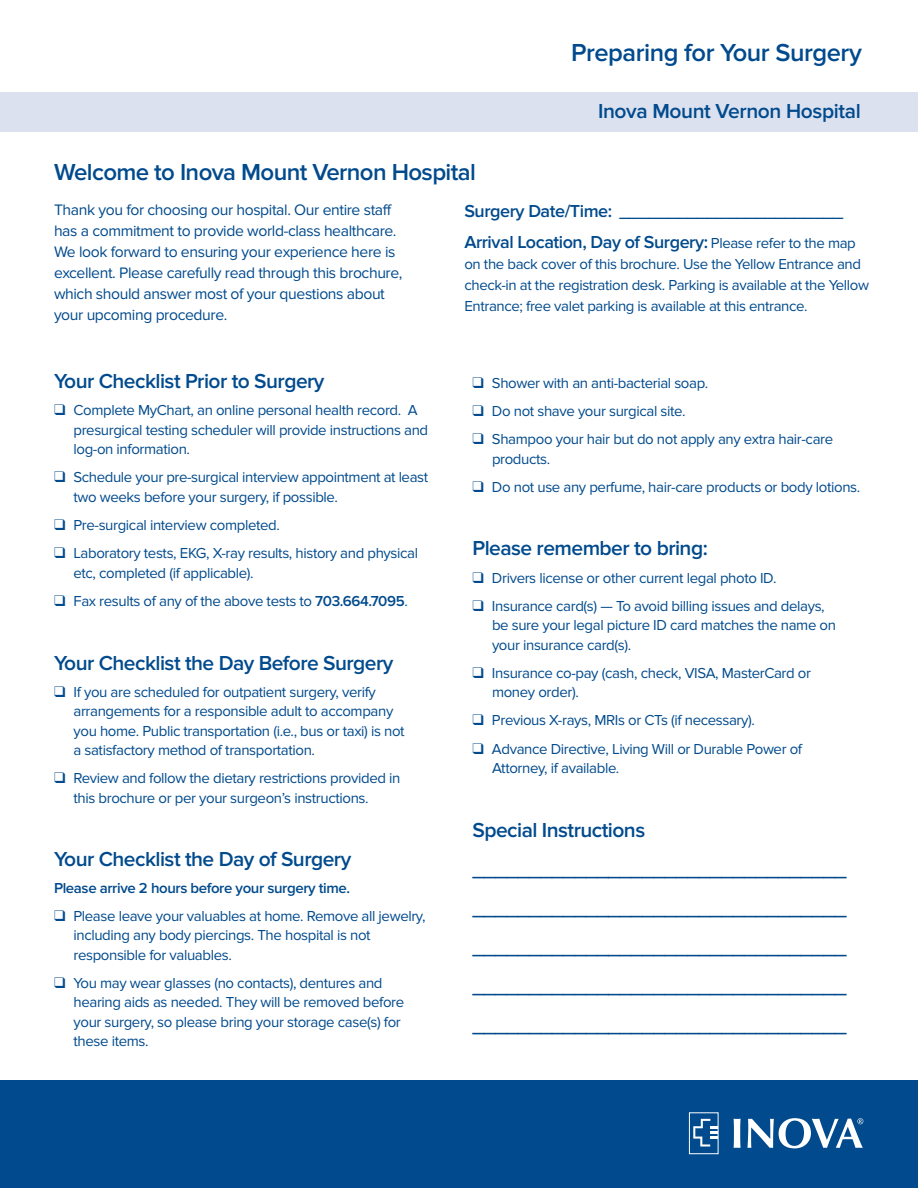
<style>
.page{position:relative;width:918px;height:1188px;background:#fff}
.page>*{position:absolute;margin:0;border:0;box-sizing:border-box;transform-origin:0 0}
.t1{font:600 25.5px "Proxima Nova";letter-spacing:-.02em;color:#004a8d}
.G29575_COPY{font:600 24px "Proxima Nova";letter-spacing:-.025em;color:#004a8d}
.G29575_COPY-2{font:600 21px "Proxima Nova";letter-spacing:-.025em;color:#004a8d}
.G29575_COPY-3{font:600 18px "Proxima Nova";letter-spacing:-.025em;color:#004a8d}
.G29575_COPY-4{font:15.75px/21px "Proxima Nova";letter-spacing:-.025em;color:#004a8d}
.G29575_COPY-5{font:15px/19.5px "Proxima Nova";letter-spacing:-.025em;color:#004a8d}
.G29575_COPY-6{font:600 15px "Proxima Nova";letter-spacing:-.025em;color:#004a8d}
.s1{font-weight:400;font-size:15px}
.s2{font-weight:600}
</style>
<div class="page">
<div style="left:0;top:1080px;width:918px;height:108px;background:#004a8d"></div>
<div style="left:689px;top:1112px;width:30px;height:42px;border:1px solid #fff"></div>
<svg style="left:693px;top:1119px;width:25px;height:28px"></svg>
<svg style="left:734px;top:1119px;width:7px;height:29px"></svg>
<svg style="left:747px;top:1118px;width:116px;height:30px"></svg>
<div style="left:0;top:92px;width:918px;height:40px;background:#dce1ef"></div>
<p class="G29575_COPY" style="left:54px;top:158px;width:423px">Welcome to Inova Mount Vernon Hospital</p>
<p class="t1" style="left:571px;top:37px;width:292px">Preparing for Your Surgery</p>
<p class="G29575_COPY-2" style="left:598px;top:99px;width:264px">Inova Mount Vernon Hospital</p>
<p class="G29575_COPY-4" style="left:54px;top:200px;width:350px">Thank you for choosing our hospital. Our entire staff has a commitment to provide world-class healthcare.<br>We look forward to ensuring your experience here is excellent. Please carefully read through this brochure, which should answer most of your questions about your upcoming procedure.</p>
<p class="G29575_COPY-3" style="left:464px;top:201px;width:380px">Surgery Date/Time: _______________________</p>
<p class="G29575_COPY-3" style="left:464px;top:232px;width:393px">Arrival Location, Day of Surgery: <span class="s1">Please refer to the map</span></p>
<p class="G29575_COPY-5" style="left:464px;top:254px;width:406px;line-height:21px">on the back cover of this brochure. Use the Yellow Entrance and check-in at the registration desk. Parking is available at the Yellow<br>Entrance; free valet parking is available at this entrance.</p>
<p class="G29575_COPY-2" style="left:54px;top:369px;width:272px">Your Checklist Prior to Surgery</p>
<p class="G29575_COPY-5" style="left:74px;top:401px;width:356px;text-indent:-20px">❑ Complete MyChart, an online personal health record. A presurgical testing scheduler will provide instructions and log-on information.</p>
<p class="G29575_COPY-5" style="left:74px;top:468px;width:356px;text-indent:-20px">❑ Schedule your pre-surgical interview appointment at least two weeks before your surgery, if possible.</p>
<p class="G29575_COPY-5" style="left:54px;top:515px;width:227px">❑ Pre-surgical interview completed.</p>
<p class="G29575_COPY-5" style="left:74px;top:544px;width:346px;text-indent:-20px">❑ Laboratory tests, EKG, X-ray results, history and physical etc, completed (if applicable).</p>
<p class="G29575_COPY-5" style="left:54px;top:591px;width:355px">❑ Fax results of any of the above tests to <span class="s2">703.664.7095</span>.</p>
<p class="G29575_COPY-2" style="left:54px;top:650px;width:341px">Your Checklist the Day Before Surgery</p>
<p class="G29575_COPY-5" style="left:74px;top:682px;width:333px;text-indent:-20px">❑ If you are scheduled for outpatient surgery, verify arrangements for a responsible adult to accompany you home. Public transportation (i.e., bus or taxi) is not a satisfactory method of transportation.</p>
<p class="G29575_COPY-5" style="left:74px;top:769px;width:328px;text-indent:-20px">❑ Review and follow the dietary restrictions provided in this brochure or per your surgeon’s instructions.</p>
<p class="G29575_COPY-2" style="left:54px;top:847px;width:299px">Your Checklist the Day of Surgery</p>
<p class="G29575_COPY-6" style="left:54px;top:880px;width:298px">Please arrive 2 hours before your surgery time.</p>
<p class="G29575_COPY-5" style="left:74px;top:906px;width:354px;text-indent:-20px">❑ Please leave your valuables at home. Remove all jewelry, including any body piercings. The hospital is not responsible for valuables.</p>
<p class="G29575_COPY-5" style="left:74px;top:973px;width:332px;text-indent:-20px">❑ You may wear glasses (no contacts), dentures and hearing aids as needed. They will be removed before your surgery, so please bring your storage case(s) for these items.</p>
<p class="G29575_COPY-5" style="left:472px;top:373px;width:237px">❑ Shower with an anti-bacterial soap.</p>
<p class="G29575_COPY-5" style="left:472px;top:401px;width:215px">❑ Do not shave your surgical site.</p>
<p class="G29575_COPY-5" style="left:492px;top:430px;width:343px;text-indent:-20px">❑ Shampoo your hair but do not apply any extra hair-care products.</p>
<p class="G29575_COPY-5" style="left:472px;top:477px;width:389px">❑ Do not use any perfume, hair-care products or body lotions.</p>
<p class="G29575_COPY-2" style="left:472px;top:536px;width:237px">Please remember to bring:</p>
<p class="G29575_COPY-5" style="left:472px;top:568px;width:305px">❑ Drivers license or other current legal photo ID.</p>
<p class="G29575_COPY-5" style="left:492px;top:596px;width:346px;text-indent:-20px">❑ Insurance card(s) — To avoid billing issues and delays, be sure your legal picture ID card matches the name on your insurance card(s).</p>
<p class="G29575_COPY-5" style="left:492px;top:663px;width:321px;text-indent:-20px">❑ Insurance co-pay (cash, check, VISA, MasterCard or money order).</p>
<p class="G29575_COPY-5" style="left:472px;top:711px;width:284px">❑ Previous X-rays, MRIs or CTs (if necessary).</p>
<p class="G29575_COPY-5" style="left:492px;top:739px;width:312px;text-indent:-20px">❑ Advance Directive, Living Will or Durable Power of<br>Attorney, if available.</p>
<p class="G29575_COPY-2" style="left:472px;top:818px;width:174px">Special Instructions</p>
<p class="G29575_COPY-2" style="left:472px;top:857px;width:376px">_________________________________</p>
<p class="G29575_COPY-2" style="left:472px;top:896px;width:376px">_________________________________</p>
<p class="G29575_COPY-2" style="left:472px;top:935px;width:376px">_________________________________</p>
<p class="G29575_COPY-2" style="left:472px;top:974px;width:376px">_________________________________</p>
<p class="G29575_COPY-2" style="left:472px;top:1013px;width:376px">_________________________________</p>
</div>
